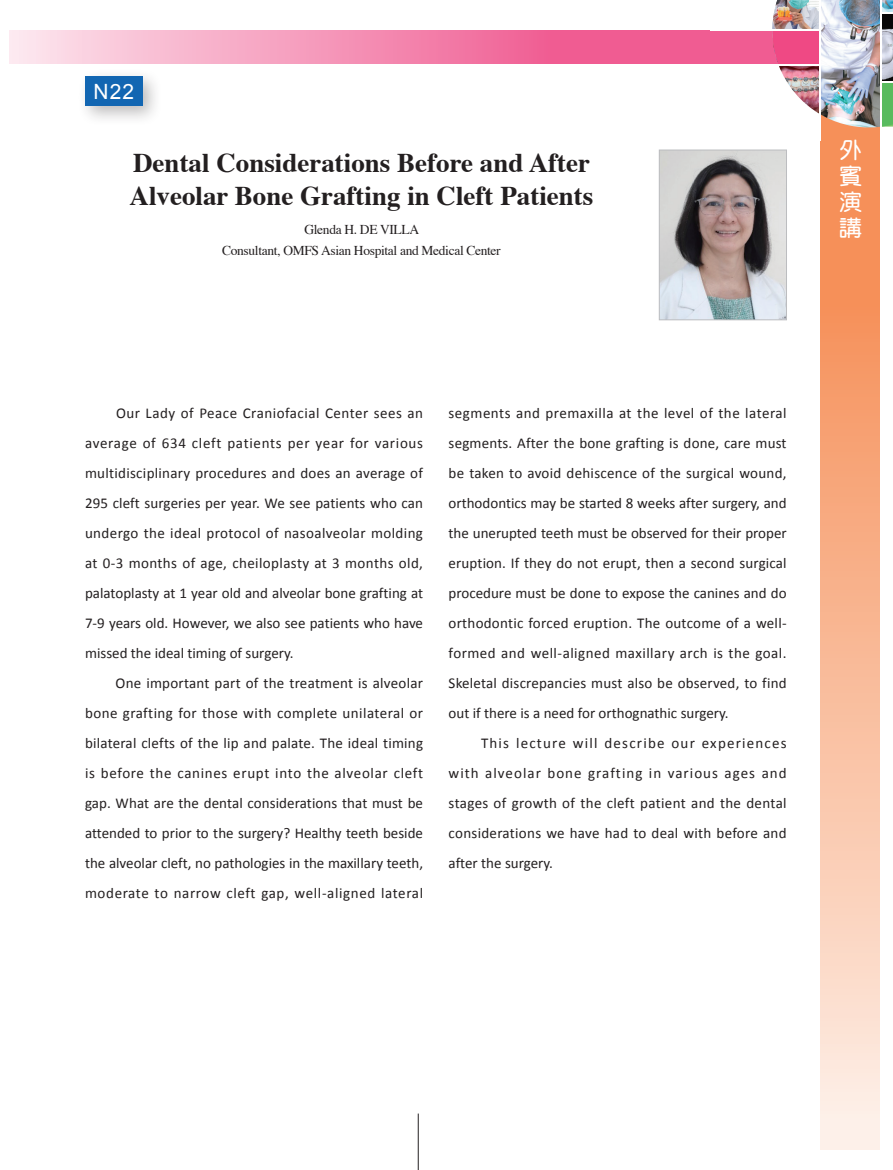
<style>
.page{position:relative;width:893px;height:1170px;background:#fff}
.page>*{position:absolute;margin:0;border:0;box-sizing:border-box;transform-origin:0 0}
.t1{font:700 27px/32.4px "Times";color:#231f20}
.t2{font:22.5px/25.8px "DF Yuan Std W7";color:#fff;text-align:justify}
.t3{font:21px "Arial";color:#fff}
.t4{font:15px/30px "Calibri";color:#231f20;text-align:justify}
.t5{font:13.5px/21px "Times";letter-spacing:-.025em;color:#231f20;text-align:center}
</style>
<div class="page">
<hr style="left:418px;top:1113px;width:1px;height:56px;background:#231f20">
<svg style="left:10px;top:31px;width:762px;height:33px;background:#f48eb3"></svg>
<svg style="left:821px;top:127px;width:59px;height:1022px;background:#f8b895"></svg>
<img style="left:882px;top:0;width:11px;height:12px">
<div style="left:881px;top:83px;width:12px;height:44px;background:#59bb5f"></div>
<img style="left:821px;top:0;width:59px;height:127px">
<img style="left:882px;top:14px;width:11px;height:67px">
<div style="left:772px;top:31px;width:47px;height:33px;background:#ef4984"></div>
<img style="left:772px;top:0;width:47px;height:29px">
<img style="left:779px;top:66px;width:40px;height:48px">
<img style="left:661px;top:152px;width:124px;height:166px">
<div style="left:659px;top:150px;width:128px;height:170px;border:1px solid #bcbdc0"></div>
<div style="left:77px;top:68px;width:86px;height:58px;background:#231f20;opacity:.3"></div>
<div style="left:85px;top:76px;width:58px;height:30px;background:#1266b2"></div>
<h3 class="t3" style="left:94px;top:77px;width:42px">N22</h3>
<h1 class="t1" style="left:130px;top:144px;width:465px">Dental Considerations Before and After<br>Alveolar Bone Grafting in Cleft Patients</h1>
<p class="t5" style="left:222px;top:217px;width:280px">Glenda H. DE VILLA<br>Consultant, OMFS Asian Hospital and Medical Center</p>
<h2 class="t2" style="left:840px;top:137px;width:23px">外賓演講</h2>
<p class="t4" style="left:85px;top:398px;width:340px;text-indent:31px">Our Lady of Peace Craniofacial Center sees an average of 634 cleft patients per year for various multidisciplinary procedures and does an average of 295 cleft surgeries per year. We see patients who can undergo the ideal protocol of nasoalveolar molding at 0-3 months of age, cheiloplasty at 3 months old, palatoplasty at 1 year old and alveolar bone grafting at 7-9 years old. However, we also see patients who have missed the ideal timing of surgery.</p>
<p class="t4" style="left:85px;top:668px;width:340px;text-indent:31px">One important part of the treatment is alveolar bone grafting for those with complete unilateral or bilateral clefts of the lip and palate. The ideal timing is before the canines erupt into the alveolar cleft gap. What are the dental considerations that must be attended to prior to the surgery? Healthy teeth beside the alveolar cleft, no pathologies in the maxillary teeth, moderate to narrow cleft gap, well-aligned lateral</p>
<p class="t4" style="left:449px;top:398px;width:340px">segments and premaxilla at the level of the lateral segments. After the bone grafting is done, care must be taken to avoid dehiscence of the surgical wound, orthodontics may be started 8 weeks after surgery, and the unerupted teeth must be observed for their proper eruption. If they do not erupt, then a second surgical procedure must be done to expose the canines and do orthodontic forced eruption. The outcome of a well&shy;formed and well-aligned maxillary arch is the goal.<br>Skeletal discrepancies must also be observed, to find out if there is a need for orthognathic surgery.</p>
<p class="t4" style="left:449px;top:728px;width:340px;text-indent:32px">This lecture will describe our experiences with alveolar bone grafting in various ages and stages of growth of the cleft patient and the dental considerations we have had to deal with before and after the surgery.</p>
</div>
